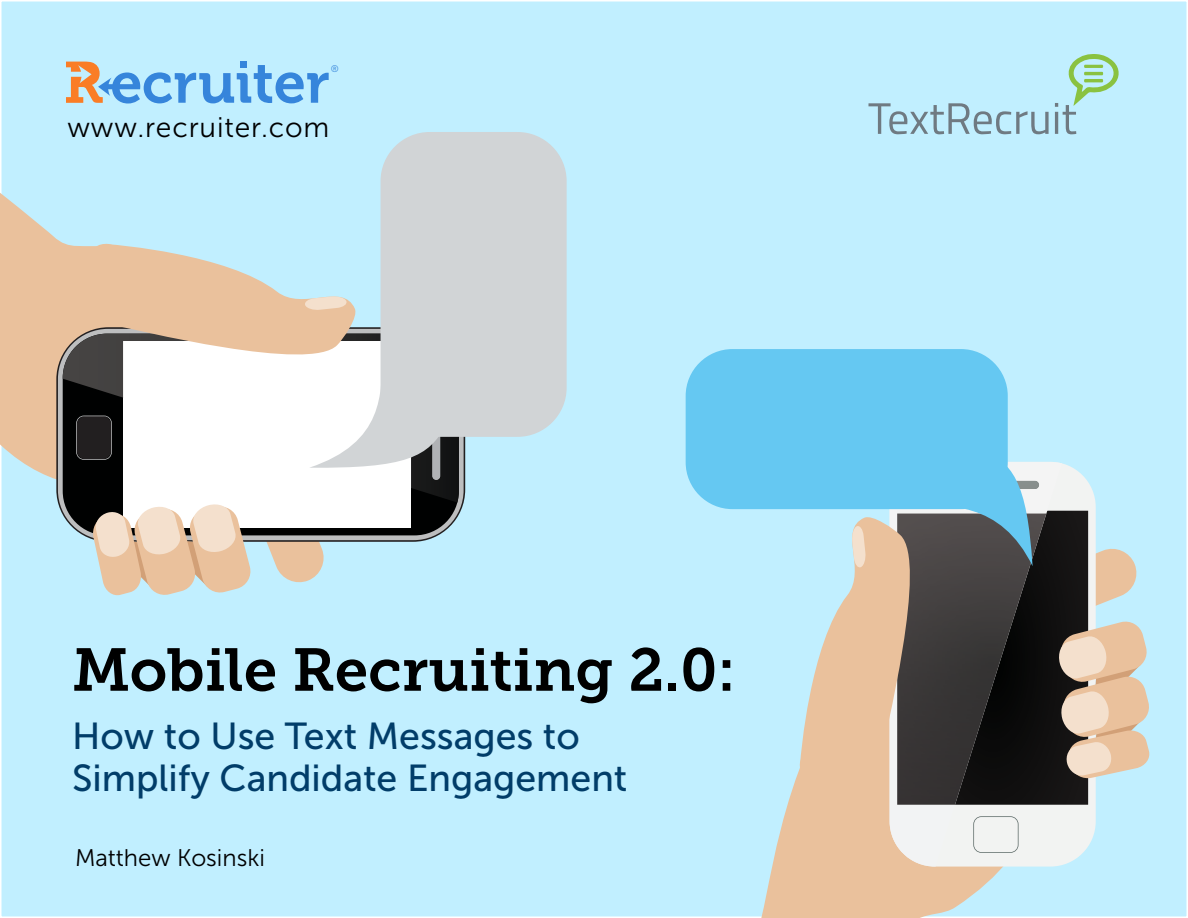
<style>
.page{position:relative;width:1188px;height:918px;background:#fff}
.page>*{position:absolute;margin:0;border:0;box-sizing:border-box;transform-origin:0 0}
.t1{font:60px "Museo Slab 700";color:#000}
.t2{font:37.5px/42px "Museo Sans 500";color:#013d69}
.t3{font:28.2px "Museo Sans 300";letter-spacing:.03em;color:#000}
.t4{font:24px "Museo Sans 300";color:#000}
.t5{font:9.6px "Museo Sans 300";color:#3685db}
</style>
<div class="page">
<div style="left:1px;top:1px;width:1186px;height:916px;background:#c1efff"></div>
<svg style="left:66px;top:62px;width:263px;height:42px"></svg>
<svg style="left:868px;top:103px;width:181px;height:31px"></svg>
<svg style="left:1055px;top:54px;width:64px;height:80px"></svg>
<svg style="left:761px;top:773px;width:289px;height:145px;fill:#eac19c"></svg>
<div style="left:890px;top:462px;width:206px;height:405px;background:#f2f3f2;border-radius:45px"></div>
<svg style="left:890px;top:816px;width:172px;height:51px"></svg>
<div style="left:686px;top:349px;width:322px;height:160px;background:#65c8f2;border-radius:47px"></div>
<svg style="left:798px;top:448px;width:352px;height:357px"></svg>
<svg style="left:266px;top:542px;width:58px;height:41px"></svg>
<svg style="left:0;top:193px;width:63px;height:300px;fill:#eac19c"></svg>
<svg style="left:58px;top:329px;width:406px;height:211px;background:#aeafb0"></svg>
<div style="left:63px;top:334px;width:396px;height:201px;background:#000101;border-radius:44px"></div>
<div style="left:123px;top:341px;width:288px;height:187px;background:#fff"></div>
<svg style="left:63px;top:437px;width:396px;height:66px"></svg>
<svg style="left:92px;top:504px;width:160px;height:92px"></svg>
<div style="left:381px;top:132px;width:186px;height:305px;background:#d1d4d6;border-radius:49px"></div>
<svg style="left:63px;top:242px;width:383px;height:246px"></svg>
<p class="t5" style="left:331px;top:63px;width:9px">®</p>
<p class="t3" style="left:68px;top:112px;width:264px">www.recruiter.com</p>
<h1 class="t1" style="left:72px;top:636px;width:665px">Mobile Recruiting 2.0:</h1>
<p class="t2" style="left:72px;top:715px;width:557px">How to Use Text Messages to<br>Simplify Candidate Engagement</p>
<p class="t4" style="left:75px;top:844px;width:192px">Matthew Kosinski</p>
</div>
